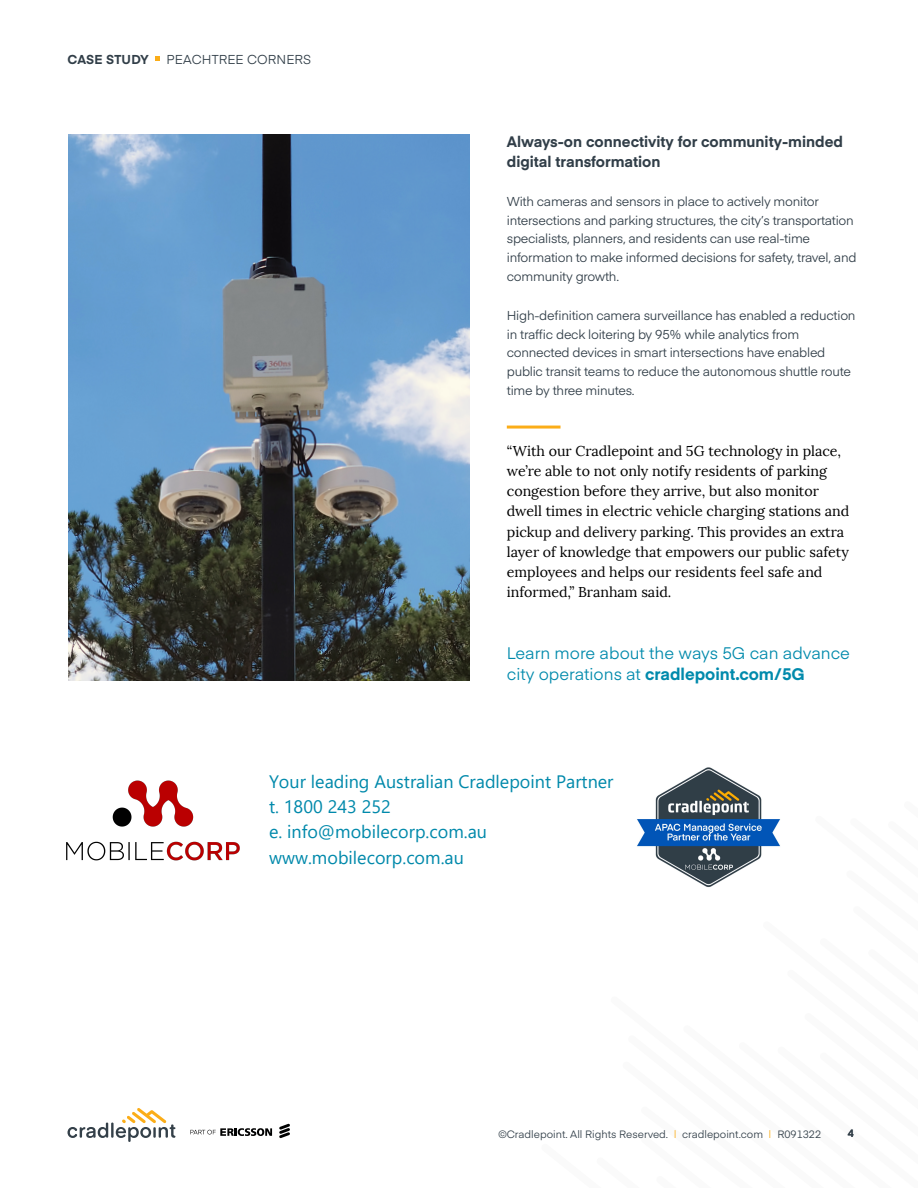
<style>
.page{position:relative;width:918px;height:1188px;background:#fff}
.page>*{position:absolute;margin:0;border:0;box-sizing:border-box;transform-origin:0 0}
.t1{font:18px/25.2px "Segoe UI";color:#0089ab}
.t2{font:16.5px/21px "Eina 01";color:#008aac}
.t3{font:700 15px/20.2px "Eina 01";color:#313e48}
.t4{font:14.25px/20.2px "Lora";color:#000}
.t5{font:12.75px/18.8px "Eina 01";letter-spacing:-.02em;color:#313e48}
.t6{font:12.75px "Eina 01";letter-spacing:.01em;color:#313e48}
.t7{font:700 12.75px "Eina 01";letter-spacing:.015em;color:#313e48}
.t8{font:10.5px "Eina 01";color:#313e48}
.t9{font:600 10.5px "Eina 01";color:#313e48}
.s1{font-weight:700}
.s2{color:#fbad18}
</style>
<div class="page">
<svg style="left:155px;top:56px;width:5px;height:5px"></svg>
<svg style="left:279px;top:1124px;width:11px;height:14px"></svg>
<svg style="left:190px;top:1128px;width:82px;height:8px"></svg>
<svg style="left:68px;top:1123px;width:40px;height:15px"></svg>
<hr style="left:111px;top:1123px;width:3px;height:15px;background:#344049">
<svg style="left:116px;top:1108px;width:60px;height:34px"></svg>
<hr style="left:507px;top:426px;width:54px;height:3px;background:#fbad18">
<img style="left:68px;top:134px;width:402px;height:546px">
<img style="left:66px;top:780px;width:174px;height:81px">
<img style="left:637px;top:767px;width:143px;height:120px">
<p class="t7" style="left:68px;top:50px;width:83px">CASE STUDY</p>
<p class="t6" style="left:166px;top:50px;width:146px">PEACHTREE CORNERS</p>
<p class="t3" style="left:507px;top:130px;width:338px">Always-on connectivity for community-minded digital transformation</p>
<p class="t5" style="left:507px;top:191px;width:351px">With cameras and sensors in place to actively monitor intersections and parking structures, the city’s transportation specialists, planners, and residents can use real-time information to make informed decisions for safety, travel, and community growth.</p>
<p class="t5" style="left:507px;top:305px;width:350px">High-definition camera surveillance has enabled a reduction in traffic deck loitering by 95% while analytics from connected devices in smart intersections have enabled public transit teams to reduce the autonomous shuttle route time by three minutes.</p>
<p class="t4" style="left:507px;top:440px;width:344px">“With our Cradlepoint and 5G technology in place, we’re able to not only notify residents of parking congestion before they arrive, but also monitor dwell times in electric vehicle charging stations and pickup and delivery parking. This provides an extra layer of knowledge that empowers our public safety employees and helps our residents feel safe and informed,” Branham said.</p>
<p class="t2" style="left:507px;top:641px;width:345px">Learn more about the ways 5G can advance city operations at <span class="s1">cradlepoint.com/5G</span></p>
<h1 class="t1" style="left:269px;top:767px;width:346px">Your leading Australian Cradlepoint Partner t. 1800 243 252<br>e. info@mobilecorp.com.au www.mobilecorp.com.au</h1>
<p class="t8" style="left:498px;top:1126px;width:324px">©Cradlepoint. All Rights Reserved. <span class="s2">|</span> cradlepoint.com <span class="s2">|</span> R091322</p>
<p class="t9" style="left:848px;top:1126px;width:8px">4</p>
</div>
